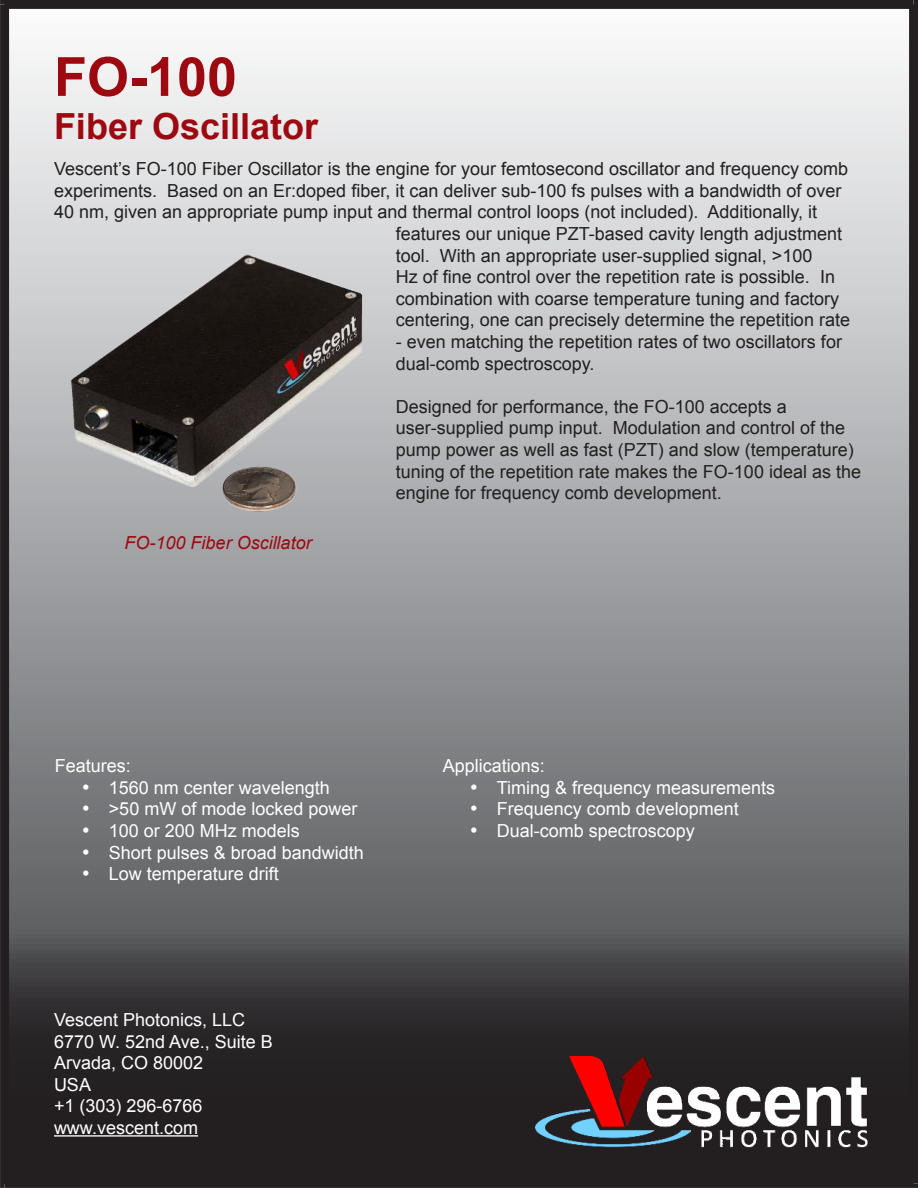
<style>
.page{position:relative;width:918px;height:1188px;background:#fff}
.page>*{position:absolute;margin:0;border:0;box-sizing:border-box;transform-origin:0 0}
.t1{font:700 54px "Arial";color:#9d0910}
.t2{font:700 36px "Arial";color:#9d0910}
.t3{font:18px/21.6px "Arial";color:#221f1f}
.t4{font:18px/21.6px "Arial";color:#fff}
.t5{font:italic 18px "Arial";color:#9d0910}
</style>
<div class="page">
<img style="left:9px;top:9px;width:900px;height:1170px">
<img style="left:9px;top:1179px;width:909px;height:9px">
<div style="left:909px;top:0;width:9px;height:1184px;background:#231f20"></div>
<img style="left:0;top:0;width:914px;height:9px">
<img style="left:0;top:4px;width:9px;height:1184px">
<img style="left:536px;top:1057px;width:337px;height:95px">
<hr style="left:54px;top:1135px;width:144px;height:2px;background:#fff">
<img style="left:64px;top:242px;width:308px;height:276px">
<h1 class="t1" style="left:54px;top:57px;width:185px">FO-100</h1>
<h2 class="t2" style="left:54px;top:113px;width:266px">Fiber Oscillator</h2>
<p class="t3" style="left:54px;top:160px;width:796px">Vescent’s FO-100 Fiber Oscillator is the engine for your femtosecond oscillator and frequency comb</p>
<p class="t3" style="left:54px;top:180px;width:789px">experiments. Based on an Er:doped fiber, it can deliver sub-100 fs pulses with a bandwidth of over</p>
<p class="t3" style="left:54px;top:203px;width:765px">40 nm, given an appropriate pump input and thermal control loops (not included). Additionally, it</p>
<p class="t3" style="left:396px;top:224px;width:448px">features our unique PZT-based cavity length adjustment</p>
<p class="t3" style="left:396px;top:246px;width:418px">tool. With an appropriate user-supplied signal, &gt;100</p>
<p class="t3" style="left:396px;top:266px;width:441px">Hz of fine control over the repetition rate is possible. In</p>
<p class="t3" style="left:396px;top:289px;width:445px">combination with coarse temperature tuning and factory</p>
<p class="t3" style="left:396px;top:311px;width:456px">centering, one can precisely determine the repetition rate</p>
<p class="t3" style="left:396px;top:332px;width:448px">- even matching the repetition rates of two oscillators for dual-comb spectroscopy.</p>
<p class="t3" style="left:396px;top:397px;width:467px">Designed for performance, the FO-100 accepts a user-supplied pump input. Modulation and control of the pump power as well as fast (PZT) and slow (temperature) tuning of the repetition rate makes the FO-100 ideal as the engine for frequency comb development.</p>
<p class="t5" style="left:125px;top:536px;width:189px">FO-100 Fiber Oscillator</p>
<p class="t4" style="left:55px;top:757px;width:78px">Features:</p>
<p class="t4" style="left:82px;top:778px;width:250px">• 1560 nm center wavelength</p>
<p class="t4" style="left:82px;top:800px;width:277px">• &gt;50 mW of mode locked power</p>
<p class="t4" style="left:82px;top:822px;width:220px">• 100 or 200 MHz models</p>
<p class="t4" style="left:82px;top:843px;width:284px">• Short pulses &amp; broad bandwidth</p>
<p class="t4" style="left:82px;top:865px;width:199px">• Low temperature drift</p>
<p class="t4" style="left:54px;top:1011px;width:220px">Vescent Photonics, LLC<br>6770 W. 52nd Ave., Suite B<br>Arvada, CO 80002<br>USA<br>+1 (303) 296-6766 www.vescent.com</p>
<p class="t4" style="left:443px;top:757px;width:104px">Applications:</p>
<p class="t4" style="left:470px;top:778px;width:307px">• Timing &amp; frequency measurements</p>
<p class="t4" style="left:470px;top:800px;width:271px">• Frequency comb development</p>
<p class="t4" style="left:470px;top:822px;width:227px">• Dual-comb spectroscopy</p>
</div>
